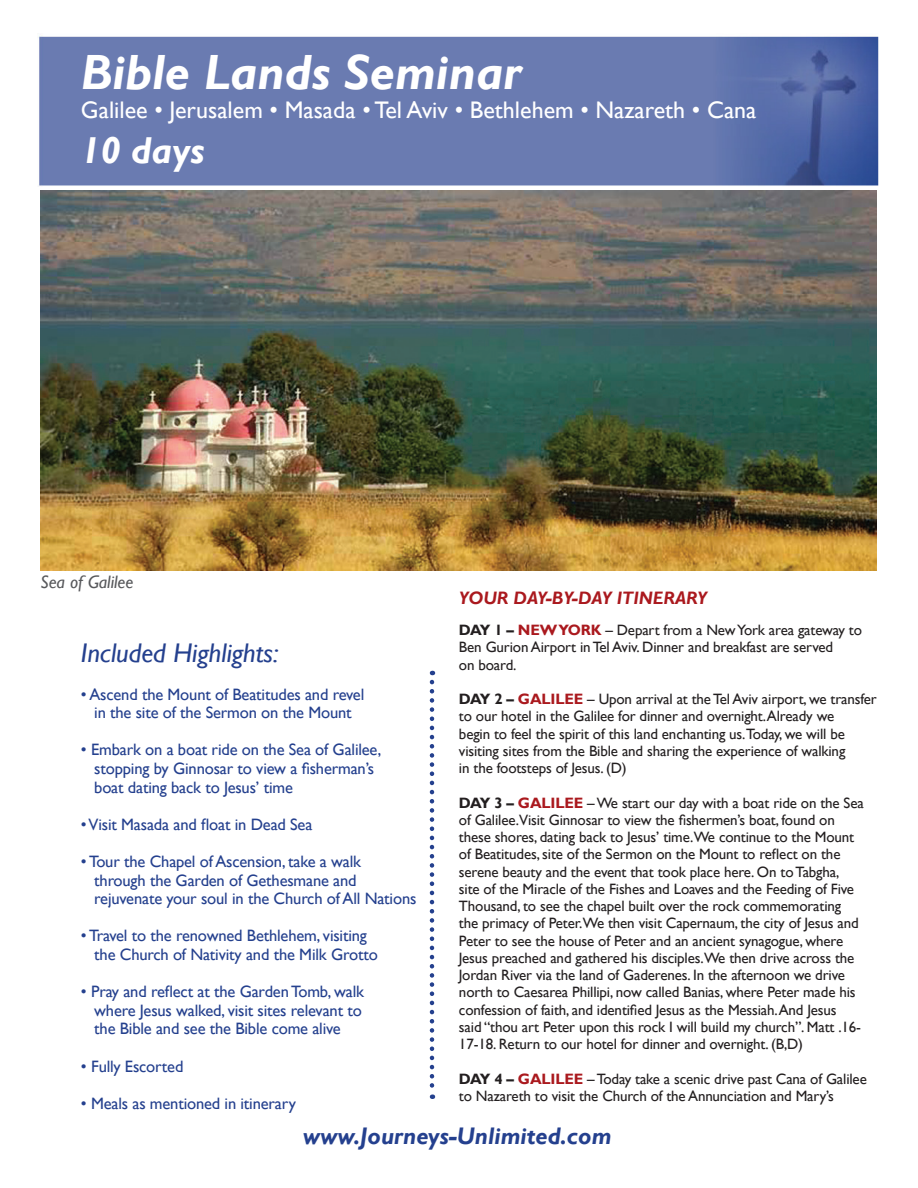
<style>
.page{position:relative;width:918px;height:1188px;background:#fff}
.page>*{position:absolute;margin:0;border:0;box-sizing:border-box;transform-origin:0 0}
.t1{font:italic 700 49.5px "Gill Sans";color:#fff}
.t2{font:italic 700 37.5px "Gill Sans";color:#fff}
.t3{font:italic 27px "Gill Sans";color:#24408e}
.t4{font:24px "Gill Sans";color:#fff}
.t5{font:italic 700 24px "Gill Sans";color:#24408e}
.t6{font:italic 700 18px "Gill Sans";color:#aa191e}
.t7{font:italic 18px "Gill Sans";color:#57585b}
.t8{font:16.5px "Gill Sans";letter-spacing:-.01em;color:#24408e}
.t9{font:15px "Gill Sans";letter-spacing:-.01em;color:#231f20}
.s1{font-weight:700}
.s2{font-weight:700;color:#aa191e}
</style>
<div class="page">
<img style="left:38px;top:36px;width:841px;height:150px">
<svg style="left:430px;top:682px;width:4px;height:417px"></svg>
<img style="left:40px;top:191px;width:836px;height:379px">
<p class="t1" style="left:81px;top:44px;width:442px">Bible Lands Seminar</p>
<p class="t4" style="left:81px;top:96px;width:677px">Galilee • Jerusalem • Masada • Tel Aviv • Bethlehem • Nazareth • Cana</p>
<p class="t2" style="left:81px;top:128px;width:125px">10 days</p>
<p class="t7" style="left:40px;top:571px;width:94px">Sea of Galilee</p>
<p class="t3" style="left:81px;top:638px;width:199px">Included Highlights:</p>
<p class="t8" style="left:81px;top:684px;width:285px">• Ascend the Mount of Beatitudes and revel</p>
<p class="t8" style="left:94px;top:703px;width:259px">in the site of the Sermon on the Mount</p>
<p class="t8" style="left:81px;top:740px;width:302px">• Embark on a boat ride on the Sea of Galilee,</p>
<p class="t8" style="left:94px;top:759px;width:281px">stopping by Ginnosar to view a fisherman’s</p>
<p class="t8" style="left:94px;top:777px;width:200px">boat dating back to Jesus’ time</p>
<p class="t8" style="left:81px;top:815px;width:233px">• Visit Masada and float in Dead Sea</p>
<p class="t8" style="left:81px;top:852px;width:282px">• Tour the Chapel of Ascension, take a walk</p>
<p class="t8" style="left:94px;top:870px;width:264px">through the Garden of Gethesmane and</p>
<p class="t8" style="left:94px;top:889px;width:324px">rejuvenate your soul in the Church of All Nations</p>
<p class="t8" style="left:81px;top:926px;width:288px">• Travel to the renowned Bethlehem, visiting</p>
<p class="t8" style="left:94px;top:945px;width:285px">the Church of Nativity and the Milk Grotto</p>
<p class="t8" style="left:81px;top:982px;width:285px">• Pray and reflect at the Garden Tomb, walk</p>
<p class="t8" style="left:94px;top:1001px;width:269px">where Jesus walked, visit sites relevant to</p>
<p class="t8" style="left:94px;top:1019px;width:248px">the Bible and see the Bible come alive</p>
<p class="t8" style="left:81px;top:1056px;width:104px">• Fully Escorted</p>
<p class="t8" style="left:81px;top:1094px;width:216px">• Meals as mentioned in itinerary</p>
<p class="t6" style="left:459px;top:588px;width:250px">YOUR DAY-BY-DAY ITINERARY</p>
<p class="t9" style="left:459px;top:621px;width:405px"><span class="s1">DAY 1 –</span> <span class="s2">NEW YORK</span> – Depart from a New York area gateway to</p>
<p class="t9" style="left:459px;top:639px;width:376px">Ben Gurion Airport in Tel Aviv. Dinner and breakfast are served</p>
<p class="t9" style="left:459px;top:656px;width:59px">on board.</p>
<p class="t9" style="left:459px;top:690px;width:419px"><span class="s1">DAY 2 –</span> <span class="s2">GALILEE</span> – Upon arrival at the Tel Aviv airport, we transfer</p>
<p class="t9" style="left:459px;top:708px;width:377px">to our hotel in the Galilee for dinner and overnight.Already we</p>
<p class="t9" style="left:459px;top:725px;width:387px">begin to feel the spirit of this land enchanting us.Today, we will be</p>
<p class="t9" style="left:459px;top:742px;width:388px">visiting sites from the Bible and sharing the experience of walking</p>
<p class="t9" style="left:459px;top:759px;width:169px">in the footsteps of Jesus. (D)</p>
<p class="t9" style="left:459px;top:794px;width:406px"><span class="s1">DAY 3 –</span> <span class="s2">GALILEE</span> – We start our day with a boat ride on the Sea</p>
<p class="t9" style="left:459px;top:811px;width:377px">of Galilee.Visit Ginnosar to view the fishermen’s boat, found on</p>
<p class="t9" style="left:459px;top:828px;width:397px">these shores, dating back to Jesus’ time.We continue to the Mount</p>
<p class="t9" style="left:459px;top:846px;width:383px">of Beatitudes, site of the Sermon on the Mount to reflect on the</p>
<p class="t9" style="left:459px;top:863px;width:382px">serene beauty and the event that took place here. On to Tabgha,</p>
<p class="t9" style="left:459px;top:880px;width:397px">site of the Miracle of the Fishes and Loaves and the Feeding of Five</p>
<p class="t9" style="left:459px;top:897px;width:384px">Thousand, to see the chapel built over the rock commemorating</p>
<p class="t9" style="left:459px;top:915px;width:401px">the primacy of Peter.We then visit Capernaum, the city of Jesus and</p>
<p class="t9" style="left:459px;top:932px;width:386px">Peter to see the house of Peter and an ancient synagogue, where</p>
<p class="t9" style="left:459px;top:949px;width:397px">Jesus preached and gathered his disciples.We then drive across the</p>
<p class="t9" style="left:459px;top:966px;width:387px">Jordan River via the land of Gaderenes. In the afternoon we drive</p>
<p class="t9" style="left:459px;top:984px;width:398px">north to Caesarea Phillipi, now called Banias, where Peter made his</p>
<p class="t9" style="left:459px;top:1001px;width:379px">confession of faith, and identified Jesus as the Messiah.And Jesus</p>
<p class="t9" style="left:459px;top:1018px;width:404px">said “thou art Peter upon this rock I will build my church”. Matt .16-</p>
<p class="t9" style="left:459px;top:1035px;width:346px">17-18. Return to our hotel for dinner and overnight. (B,D)</p>
<p class="t9" style="left:459px;top:1070px;width:409px"><span class="s1">DAY 4 –</span> <span class="s2">GALILEE</span> – Today take a scenic drive past Cana of Galilee</p>
<p class="t9" style="left:459px;top:1087px;width:376px">to Nazareth to visit the Church of the Annunciation and Mary’s</p>
<p class="t5" style="left:303px;top:1122px;width:310px">www.Journeys-Unlimited.com</p>
</div>
